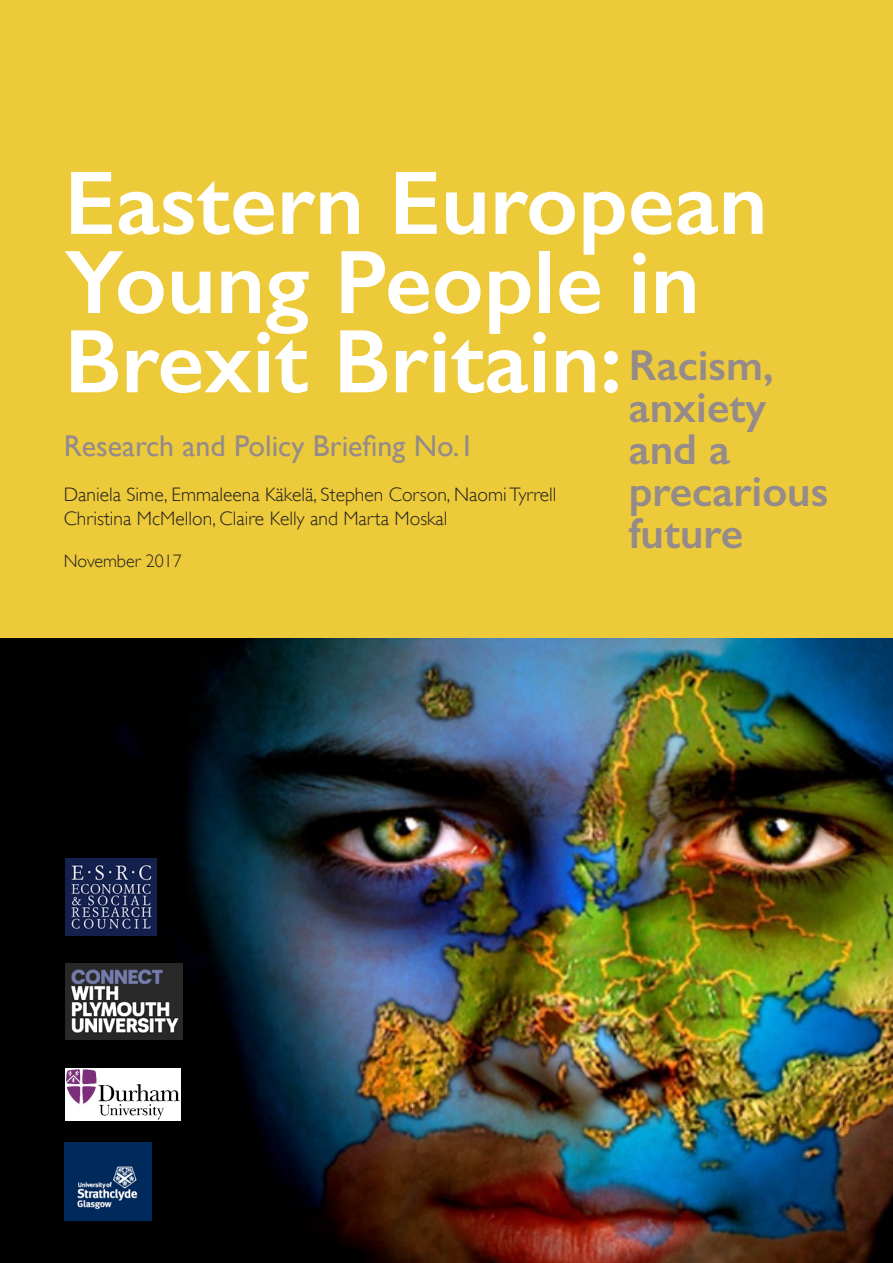
<style>
.page{position:relative;width:893px;height:1263px;background:#fff}
.page>*{position:absolute;margin:0;border:0;box-sizing:border-box;transform-origin:0 0}
.t1{font:600 90.75px/79.2px "Gill Sans";color:#fff}
.subtitle{font:600 43.5px/42px "Gill Sans";color:#958b8a}
.subtitle-2{font:30px "Gill Sans";color:#958b8a}
.Text{font:300 19.5px "Gill Sans";color:#231f20}
.Text-2{font:300 18px "Gill Sans";color:#231f20}
</style>
<div class="page">
<img style="left:0;top:638px;width:893px;height:625px">
<div style="left:0;top:0;width:893px;height:638px;background:#ecca3a"></div>
<img style="left:65px;top:859px;width:92px;height:76px">
<img style="left:65px;top:963px;width:118px;height:77px">
<img style="left:65px;top:1068px;width:115px;height:52px">
<img style="left:65px;top:1143px;width:87px;height:77px">
<p class="t1" style="left:64px;top:163px;width:705px">Eastern European<br>Young People in<br>Brexit Britain:</p>
<p class="subtitle" style="left:629px;top:344px;width:201px">Racism, anxiety and a precarious future</p>
<p class="subtitle-2" style="left:64px;top:428px;width:412px">Research and Policy Briefing No.1</p>
<p class="Text" style="left:64px;top:483px;width:494px">Daniela Sime, Emmaleena Käkelä, Stephen Corson, Naomi Tyrrell</p>
<p class="Text" style="left:64px;top:507px;width:385px">Christina McMellon, Claire Kelly and Marta Moskal</p>
<p class="Text-2" style="left:64px;top:551px;width:119px">November 2017</p>
</div>
